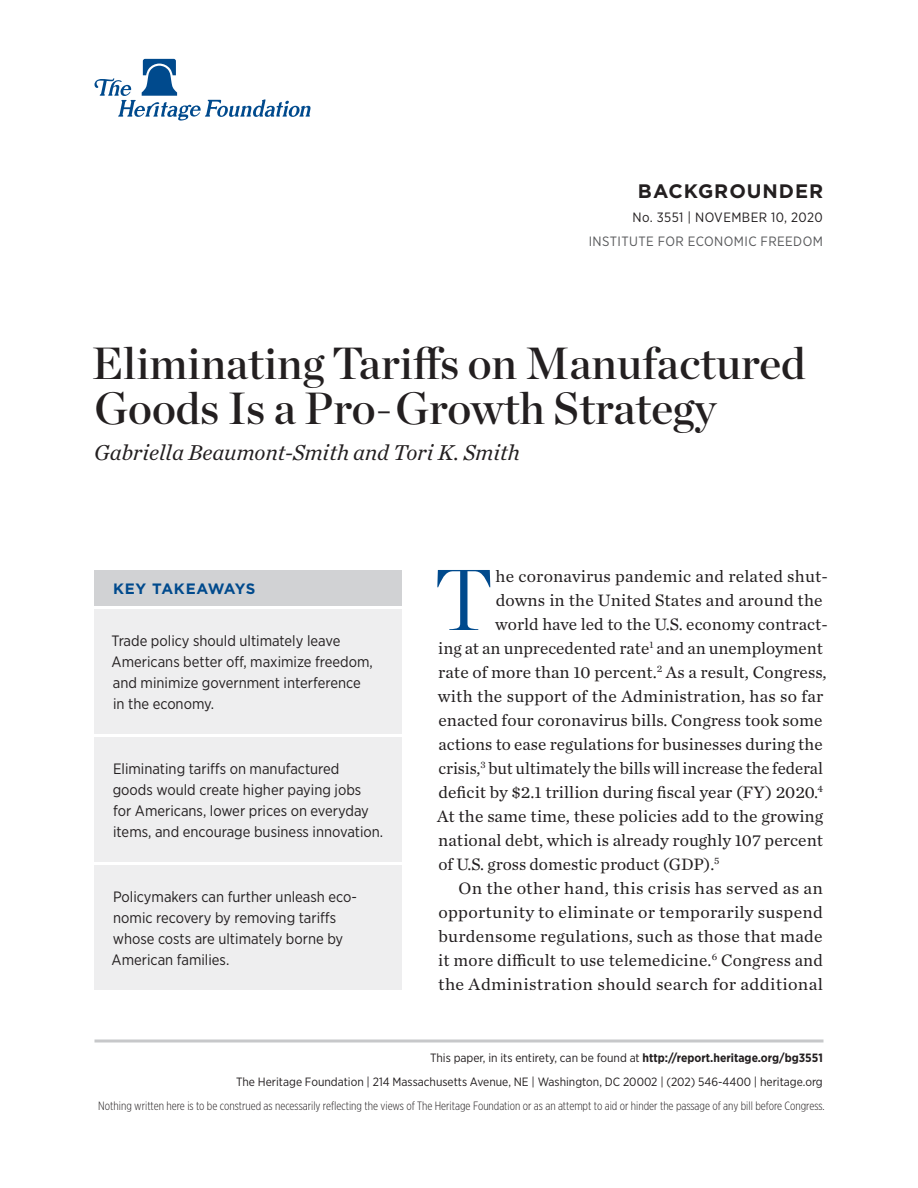
<style>
.page{position:relative;width:918px;height:1188px;background:#fff}
.page>*{position:absolute;margin:0;border:0;box-sizing:border-box;transform-origin:0 0}
.Body_Text___DROP_CAP{font:300 86.1px "Chronicle Display";color:#004a8d}
.Paper_Title{font:45px/45px "Chronicle Display Semi";color:#231f20}
.Byline{font:italic 22.5px "Chronicle Text G1";color:#231f20}
.t1{font:700 19.5px "Gotham";letter-spacing:.05em;color:#231f20}
.Body_Text___DROP_CAP-2{font:17.25px "Chronicle Text G1";letter-spacing:.005em;color:#231f20}
.Body_Text{font:17.25px/24px "Chronicle Text G1";letter-spacing:.02em;color:#231f20;text-align:justify;scale:1.04 1}
.Key_Takeaways{font:15px/21px "Gotham Narrow";color:#231f20}
.Key_Takeaways___HEAD{font:700 15px "Gotham";letter-spacing:.03em;color:#004a8d}
.t2{font:13.5px "Gotham Narrow";letter-spacing:.03em;color:#57585a}
.t3{font:13.5px "Gotham Narrow";letter-spacing:.03em;color:#231f20}
.t4{font:12px/24px "Gotham Narrow";color:#231f20;text-align:right}
.t5{font:300 12px "Gotham X Narrow";color:#231f20}
.s1{font-weight:700}
</style>
<div class="page">
<hr style="left:94px;top:1040px;width:730px;height:2px;background:#c7c8ca">
<svg style="left:94px;top:59px;width:216px;height:62px"></svg>
<div style="left:94px;top:609px;width:308px;height:125px;background:#eeeeef"></div>
<div style="left:94px;top:570px;width:308px;height:36px;background:#d1d2d4"></div>
<div style="left:94px;top:737px;width:308px;height:125px;background:#eeeeef"></div>
<div style="left:94px;top:865px;width:308px;height:125px;background:#eeeeef"></div>
<p class="t1" style="left:638px;top:178px;width:187px">BACKGROUNDER</p>
<p class="t3" style="left:633px;top:209px;width:192px">No. 3551 | November 10, 2020</p>
<p class="t2" style="left:589px;top:233px;width:189px">INSTITUTE FOR ECONOM IC FREE</p>
<p class="t2" style="left:793px;top:233px;width:20px">DOM</p>
<p class="Paper_Title" style="left:92px;top:338px;width:715px">Eliminating Tariffs on Manufactured<br>Goods Is a Pro-Growth Strategy</p>
<p class="Byline" style="left:94px;top:436px;width:427px">Gabriella Beaumont-Smith and Tori K. Smith</p>
<p class="Key_Takeaways___HEAD" style="left:113px;top:579px;width:144px">KEY TAKEAWAYS</p>
<p class="Key_Takeaways" style="left:112px;top:630px;width:263px">Trade policy should ultimately leave Americans better off, maximize freedom, and minimize government interference in the economy.</p>
<p class="Key_Takeaways" style="left:113px;top:758px;width:272px">Eliminating tariffs on manufactured<br>goods would create higher paying jobs for Americans, lower prices on everyday items, and encourage business innovation.</p>
<p class="Key_Takeaways" style="left:112px;top:886px;width:247px">Policymakers can further unleash eco&shy;nomic recovery by removing tariffs whose costs are ultimately borne by<br>American families.</p>
<p class="Body_Text___DROP_CAP" style="left:434px;top:534px;width:60px">T</p>
<p class="Body_Text___DROP_CAP-2" style="left:496px;top:563px;width:334px">he coronavirus pandemic and related shut-</p>
<p class="Body_Text___DROP_CAP-2" style="left:496px;top:587px;width:328px">downs in the United States and around the</p>
<p class="Body_Text___DROP_CAP-2" style="left:495px;top:611px;width:334px">world have led to the U.S. economy contract-</p>
<p class="Body_Text___DROP_CAP-2" style="left:438px;top:635px;width:386px">ing at an unprecedented rate<sup>1</sup> and an unemployment</p>
<p class="Body_Text___DROP_CAP-2" style="left:438px;top:659px;width:390px">rate of more than 10 percent.<sup>2</sup> As a result, Congress,</p>
<p class="Body_Text___DROP_CAP-2" style="left:438px;top:683px;width:387px">with the support of the Administration, has so far</p>
<p class="Body_Text___DROP_CAP-2" style="left:438px;top:707px;width:386px">enacted four coronavirus bills. Congress took some</p>
<p class="Body_Text___DROP_CAP-2" style="left:439px;top:731px;width:386px">actions to ease regulations for businesses during the</p>
<p class="Body_Text___DROP_CAP-2" style="left:438px;top:755px;width:386px">crisis,<sup>3</sup> but ultimately the bills will increase the federal</p>
<p class="Body_Text___DROP_CAP-2" style="left:438px;top:779px;width:386px">deficit by $2.1 trillion during fiscal year (FY) 2020.<sup>4</sup></p>
<p class="Body_Text___DROP_CAP-2" style="left:437px;top:803px;width:388px">At the same time, these policies add to the growing</p>
<p class="Body_Text___DROP_CAP-2" style="left:438px;top:827px;width:386px">national debt, which is already roughly 107 percent</p>
<p class="Body_Text___DROP_CAP-2" style="left:438px;top:851px;width:283px">of U.S. gross domestic product (GDP).<sup>5</sup></p>
<p class="Body_Text" style="left:438px;top:875px;width:372px;text-indent:20px">On the other hand, this crisis has served as an opportunity to eliminate or temporarily suspend burdensome regulations, such as those that made it more difficult to use telemedicine.<sup>6</sup> Congress and the Administration should search for additional</p>
<p class="t4" style="left:236px;top:1046px;width:588px">This paper, in its entirety, can be found at <span class="s1">http://report.heritage.org/bg3551<br></span>The Heritage Foundation | 214 Massachusetts Avenue, NE | Washington, DC 20002 | (202) 546-4400 | heritage.org</p>
<p class="t5" style="left:98px;top:1099px;width:728px">Nothing written here is to be construed as necessarily reflecting the views of The Heritage Foundation or as an attempt to aid or hinder the passage of any bill before Congress.</p>
</div>
